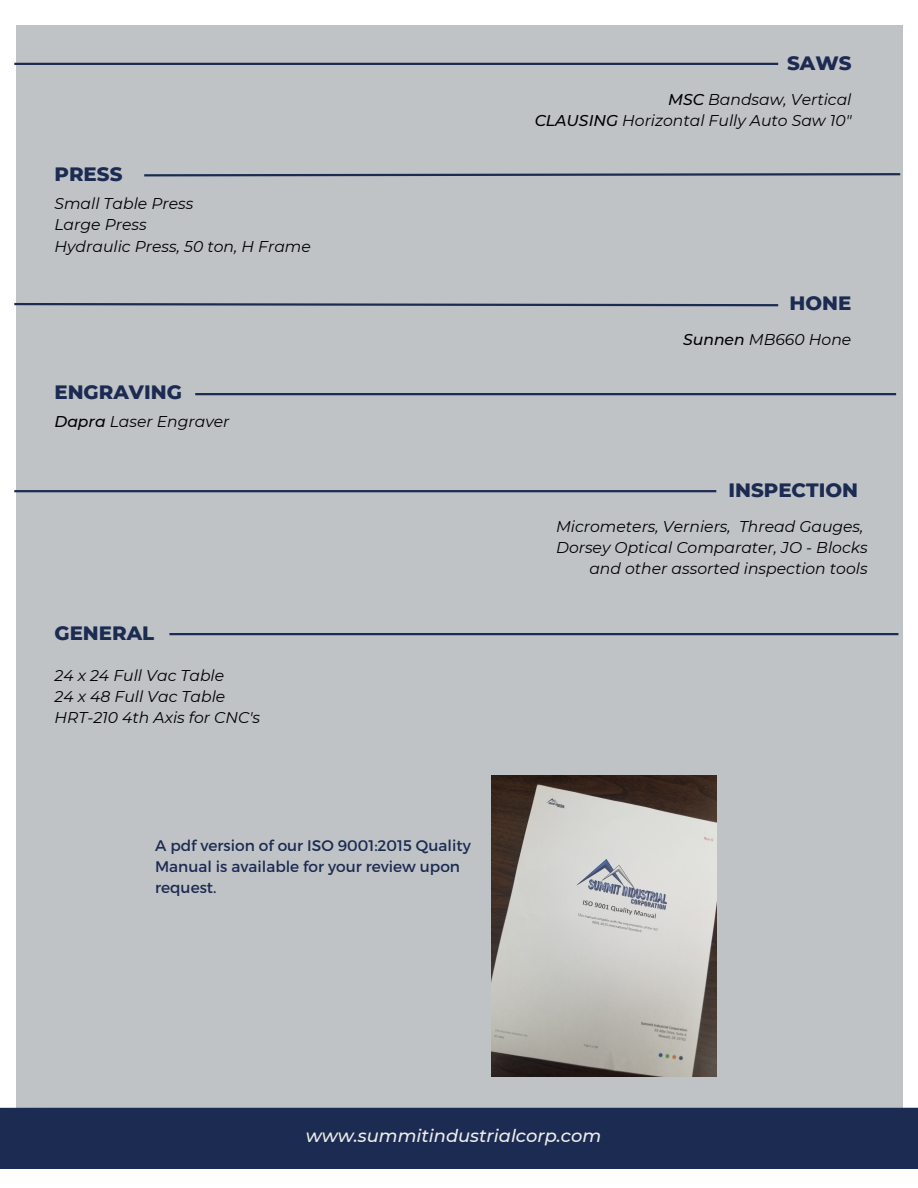
<style>
.page{position:relative;width:918px;height:1188px;background:#fff}
.page>*{position:absolute;margin:0;border:0;box-sizing:border-box;transform-origin:0 0}
.t1{font:800 19.8px "Montserrat";color:#1c2b52}
.t2{font:italic 500 17.85px "Montserrat";color:#ededed}
.t3{font:italic 15.6px/21.3px "Montserrat";color:#000;text-align:right}
.t4{font:15.3px/20.9px "Montserrat";color:#1c2b52}
.s1{font-weight:500}
</style>
<div class="page">
<div style="left:16px;top:26px;width:886px;height:1136px;background:#c0c3c6"></div>
<div style="left:0;top:1108px;width:918px;height:61px;background:#1c2b52"></div>
<hr style="left:169px;top:633px;width:729px;height:2px;background:#1c2b52">
<hr style="left:195px;top:393px;width:701px;height:2px;background:#1c2b52">
<svg style="left:144px;top:173px;width:757px;height:4px"></svg>
<hr style="left:14px;top:63px;width:764px;height:2px;background:#1c2b52">
<svg style="left:14px;top:303px;width:765px;height:4px"></svg>
<hr style="left:14px;top:490px;width:702px;height:2px;background:#1c2b52">
<img style="left:491px;top:776px;width:225px;height:300px">
<p class="t1" style="left:787px;top:51px;width:66px">SAWS</p>
<p class="t1" style="left:54px;top:161px;width:69px">PRESS</p>
<p class="t3" style="left:54px;top:193px;width:141px">Small Table Press</p>
<p class="t3" style="left:54px;top:214px;width:94px">Large Press</p>
<p class="t3" style="left:54px;top:236px;width:258px">Hydraulic Press, 50 ton, H Frame</p>
<p class="t1" style="left:54px;top:380px;width:129px">ENGRAVING</p>
<p class="t3" style="left:54px;top:411px;width:177px"><span class="s1">Dapra</span> Laser Engraver</p>
<p class="t1" style="left:54px;top:621px;width:101px">GENERAL</p>
<p class="t3" style="left:54px;top:664px;width:171px">24 x 24 Full Vac Table</p>
<p class="t3" style="left:54px;top:686px;width:172px">24 x 48 Full Vac Table</p>
<p class="t3" style="left:54px;top:707px;width:207px">HRT-210 4th Axis for CNC's</p>
<p class="t4" style="left:155px;top:834px;width:317px">A pdf version of our ISO 9001:2015 Quality<br>Manual is available for your review upon request.</p>
<p class="t3" style="left:668px;top:89px;width:185px"><span class="s1">MSC</span> Bandsaw, Vertical</p>
<p class="t3" style="left:535px;top:110px;width:318px"><span class="s1">CLAUSING</span> Horizontal Fully Auto Saw 10"</p>
<p class="t1" style="left:790px;top:291px;width:63px">HONE</p>
<p class="t3" style="left:683px;top:328px;width:170px"><span class="s1">Sunnen</span> MB660 Hone</p>
<p class="t1" style="left:728px;top:478px;width:131px">INSPECTION</p>
<p class="t3" style="left:556px;top:515px;width:309px">Micrometers, Verniers, Thread Gauges,</p>
<p class="t3" style="left:556px;top:537px;width:313px">Dorsey Optical Comparater, JO - Blocks and other assorted inspection tools</p>
<p class="t2" style="left:306px;top:1125px;width:297px">www.summitindustrialcorp.com</p>
</div>
